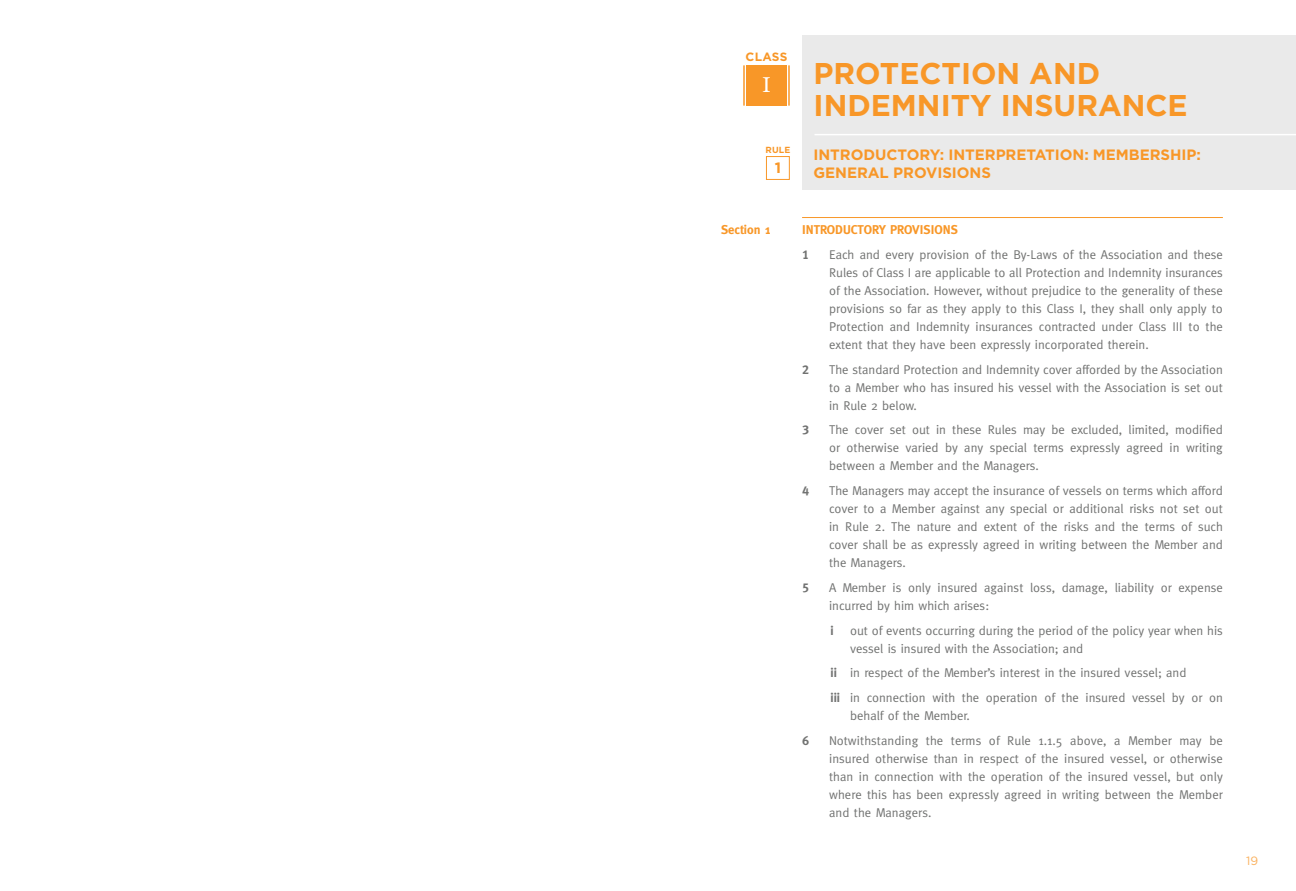
<style>
.page{position:relative;width:1296px;height:891px;background:#fff}
.page>*{position:absolute;margin:0;border:0;box-sizing:border-box;transform-origin:0 0}
.t1{font:700 30px "Gotham";color:#f89728}
.t2{font:21.45px "Hoefler Text";color:#fff}
.t3{font:700 15px "Gotham";letter-spacing:-.005em;color:#f89728}
.t4{font:12.75px/18px "Meta";color:#717271;text-align:justify}
.t5{font:700 12.75px "Meta";color:#f89728}
.t6{font:12.75px "Meta Bold LF";color:#717271}
.t7{font:700 12.75px "Meta";color:#717271}
.t8{font:700 12px "Gotham";color:#f89728}
.t9{font:12px "Gotham";color:#fab15e}
.t10{font:700 8.85px "Gotham";color:#f89728}
.s1{font-weight:700}
</style>
<div class="page">
<div style="left:802px;top:36px;width:494px;height:154px;background:#eaeaea"></div>
<hr style="left:802px;top:217px;width:421px;height:1px;background:#f89728">
<div style="left:746px;top:65px;width:41px;height:41px;background:#f89728"></div>
<hr style="left:743px;top:65px;width:2px;height:41px;background:#f89728">
<hr style="left:788px;top:65px;width:2px;height:41px;background:#f89728">
<div style="left:766px;top:156px;width:24px;height:24px;border:1px solid #f89728"></div>
<hr style="left:814px;top:134px;width:482px;height:1px;background:#fff">
<p class="t8" style="left:746px;top:50px;width:10px">CLASS</p>
<h2 class="t2" style="left:762px;top:72px;width:11px">I</h2>
<p class="t10" style="left:766px;top:145px;width:7px">RULE</p>
<p class="t3" style="left:775px;top:159px;width:8px">1</p>
<h1 class="t1" style="left:814px;top:56px;width:22px">PROTECTION</h1>
<h1 class="t1" style="left:1029px;top:56px;width:24px">AND</h1>
<h1 class="t1" style="left:814px;top:88px;width:20px">INDE</h1>
<h1 class="t1" style="left:891px;top:88px;width:45px">MNITY</h1>
<h1 class="t1" style="left:1001px;top:88px;width:22px">INSURANCE</h1>
<p class="t3" style="left:814px;top:146px;width:12px">INTRODUCTORY</p>
<p class="t3" style="left:940px;top:146px;width:19px">: INTERPRETATION</p>
<p class="t3" style="left:1084px;top:146px;width:66px">: MEMBERS</p>
<p class="t3" style="left:1170px;top:146px;width:32px">HIP:</p>
<p class="t3" style="left:814px;top:164px;width:12px">GENERAL</p>
<p class="t3" style="left:893px;top:164px;width:12px">PRO</p>
<p class="t3" style="left:926px;top:164px;width:21px">VISIONS</p>
<p class="t5" style="left:721px;top:222px;width:51px">Section 1</p>
<p class="t5" style="left:802px;top:222px;width:157px">INTRODUCTORY PROVISIONS</p>
<p class="t6" style="left:802px;top:246px;width:9px">1</p>
<p class="t4" style="left:829px;top:245px;width:395px">Each and every provision of the By-Laws of the Association and these Rules of Class I are applicable to all Protection and Indemnity insurances of the Association. However, without prejudice to the generality of these provisions so far as they apply to this Class I, they shall only apply to Protection and Indemnity insurances contracted under Class III to the extent that they have been expressly incorporated therein.</p>
<p class="t6" style="left:802px;top:361px;width:9px">2</p>
<p class="t4" style="left:829px;top:360px;width:395px">The standard Protection and Indemnity cover afforded by the Association to a Member who has insured his vessel with the Association is set out in Rule 2 below.</p>
<p class="t6" style="left:802px;top:422px;width:9px">3</p>
<p class="t4" style="left:829px;top:421px;width:395px">The cover set out in these Rules may be excluded, limited, modified or otherwise varied by any special terms expressly agreed in writing between a Member and the Managers.</p>
<p class="t6" style="left:802px;top:483px;width:9px">4</p>
<p class="t4" style="left:829px;top:482px;width:395px">The Managers may accept the insurance of vessels on terms which afford cover to a Member against any special or additional risks not set out in Rule 2. The nature and extent of the risks and the terms of such cover shall be as expressly agreed in writing between the Member and the Managers.</p>
<p class="t6" style="left:802px;top:579px;width:9px">5</p>
<p class="t4" style="left:829px;top:578px;width:395px">A Member is only insured against loss, damage, liability or expense incurred by him which arises:</p>
<p class="t7" style="left:831px;top:623px;width:5px">i</p>
<p class="t4" style="left:850px;top:621px;width:374px">out of events occurring during the period of the policy year when his vessel is insured with the Association; and</p>
<p class="t4" style="left:831px;top:660px;width:394px;line-height:24.8px"><span class="s1">ii</span> in respect of the Member’s interest in the insured vessel; and<br><span class="s1">iii</span> in connection with the operation of the insured vessel by or on</p>
<p class="t4" style="left:850px;top:707px;width:121px">behalf of the Member.</p>
<p class="t6" style="left:802px;top:732px;width:9px">6</p>
<p class="t4" style="left:829px;top:731px;width:395px">Notwithstanding the terms of Rule 1.1.5 above, a Member may be insured otherwise than in respect of the insured vessel, or otherwise than in connection with the operation of the insured vessel, but only where this has been expressly agreed in writing between the Member and the Managers.</p>
<p class="t9" style="left:1246px;top:855px;width:14px">19</p>
</div>
